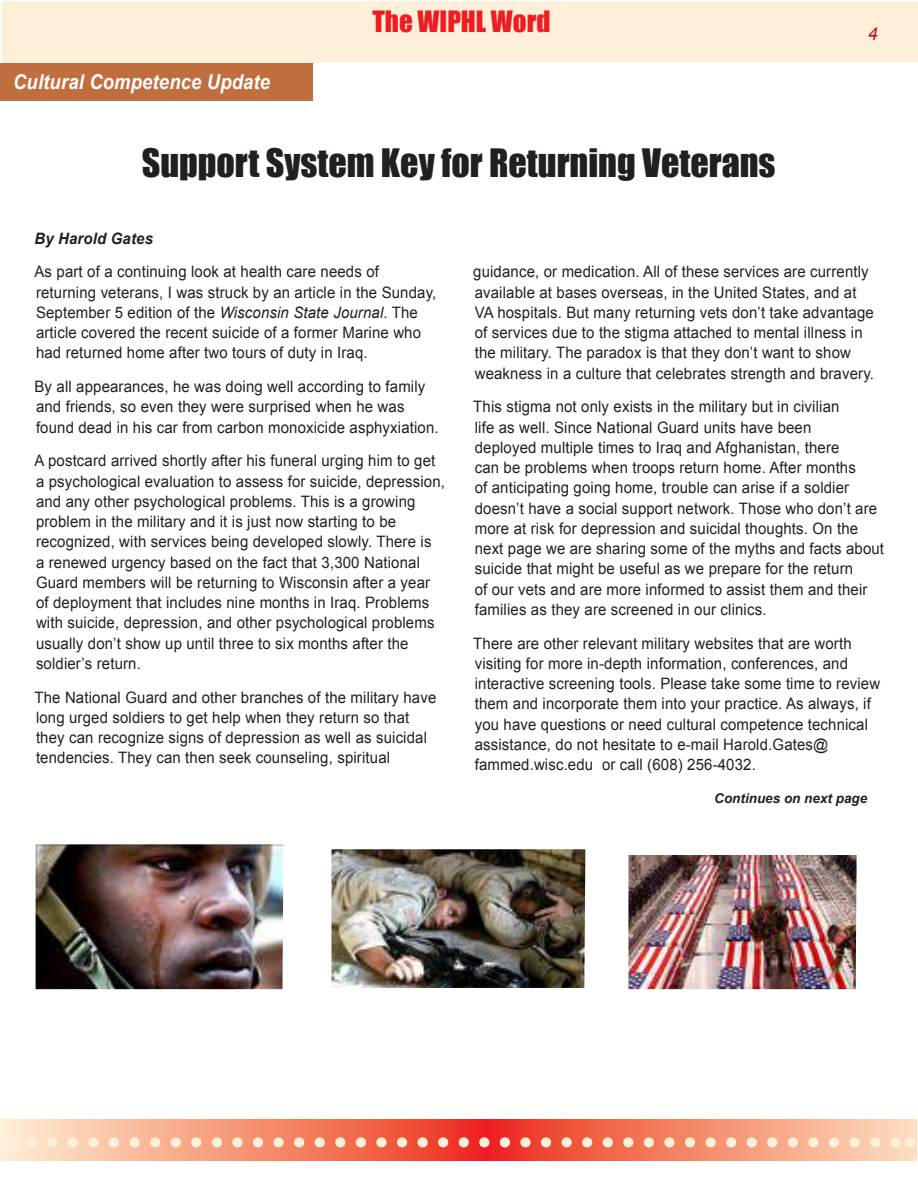
<style>
.page{position:relative;width:918px;height:1188px;background:#fff}
.page>*{position:absolute;margin:0;border:0;box-sizing:border-box;transform-origin:0 0}
.t1{font:36px "Impact";color:#231f20}
.t2{font:27px "Impact";color:#ee1d23}
.Sub_head_reversed{font:italic 700 20.4px "Arial";letter-spacing:.01em;color:#fff;scale:.9 1}
.t3{font:italic 18px "Arial";color:#c4121a}
.Body_10_5{font:15.75px/20.2px "Arial";letter-spacing:.01em;color:#231f20;scale:.95 1}
.Body_10_5-2{font:italic 700 15.75px "Arial";letter-spacing:.01em;color:#231f20;scale:.95 1}
.t4{font:italic 700 13.5px "Arial";color:#231f20}
.s1{font-style:italic}
</style>
<div class="page">
<div style="left:1px;top:1px;width:917px;height:62px;background:#feefd8"></div>
<svg style="left:0;top:1119px;width:916px;height:42px;background:#f58e73"></svg>
<svg style="left:32px;top:1137px;width:868px;height:11px;background:#f8ac92"></svg>
<div style="left:0;top:63px;width:312px;height:37px;background:#c06e3d"></div>
<img style="left:36px;top:844px;width:247px;height:145px">
<img style="left:331px;top:849px;width:254px;height:139px">
<img style="left:628px;top:855px;width:229px;height:134px">
<p class="Sub_head_reversed" style="left:13px;top:69px;width:287px">Cultural Competence Update</p>
<p class="t2" style="left:372px;top:1px;width:179px">The WIPHL Word</p>
<p class="t1" style="left:142px;top:135px;width:635px">Support System Key for Returning Veterans</p>
<p class="t3" style="left:868px;top:22px;width:12px">4</p>
<p class="Body_10_5-2" style="left:34px;top:228px;width:126px">By Harold Gates</p>
<p class="Body_10_5" style="left:34px;top:262px;width:425px">As part of a continuing look at health care needs of returning veterans, I was struck by an article in the Sunday, September 5 edition of the <span class="s1">Wisconsin State Journal</span>. The article covered the recent suicide of a former Marine who had returned home after two tours of duty in Iraq.</p>
<p class="Body_10_5" style="left:34px;top:377px;width:427px">By all appearances, he was doing well according to family and friends, so even they were surprised when he was found dead in his car from carbon monoxicide asphyxiation.</p>
<p class="Body_10_5" style="left:34px;top:451px;width:434px">A postcard arrived shortly after his funeral urging him to get a psychological evaluation to assess for suicide, depression, and any other psychological problems. This is a growing problem in the military and it is just now starting to be recognized, with services being developed slowly. There is<br>a renewed urgency based on the fact that 3,300 National Guard members will be returning to Wisconsin after a year of deployment that includes nine months in Iraq. Problems with suicide, depression, and other psychological problems usually don’t show up until three to six months after the soldier’s return.</p>
<p class="Body_10_5" style="left:34px;top:687px;width:425px">The National Guard and other branches of the military have long urged soldiers to get help when they return so that they can recognize signs of depression as well as suicidal tendencies. They can then seek counseling, spiritual</p>
<p class="Body_10_5" style="left:473px;top:262px;width:423px">guidance, or medication. All of these services are currently available at bases overseas, in the United States, and at VA hospitals. But many returning vets don’t take advantage of services due to the stigma attached to mental illness in the military. The paradox is that they don’t want to show weakness in a culture that celebrates strength and bravery.</p>
<p class="Body_10_5" style="left:473px;top:397px;width:434px">This stigma not only exists in the military but in civilian<br>life as well. Since National Guard units have been<br>deployed multiple times to Iraq and Afghanistan, there<br>can be problems when troops return home. After months<br>of anticipating going home, trouble can arise if a soldier doesn’t have a social support network. Those who don’t are more at risk for depression and suicidal thoughts. On the next page we are sharing some of the myths and facts about suicide that might be useful as we prepare for the return<br>of our vets and are more informed to assist them and their families as they are screened in our clinics.</p>
<p class="Body_10_5" style="left:473px;top:633px;width:430px">There are other relevant military websites that are worth visiting for more in-depth information, conferences, and interactive screening tools. Please take some time to review them and incorporate them into your practice. As always, if you have questions or need cultural competence technical assistance, do not hesitate to e-mail Harold.Gates@ fammed.wisc.edu or call (608) 256-4032.</p>
<p class="t4" style="left:714px;top:789px;width:155px">Continues on next page</p>
</div>
